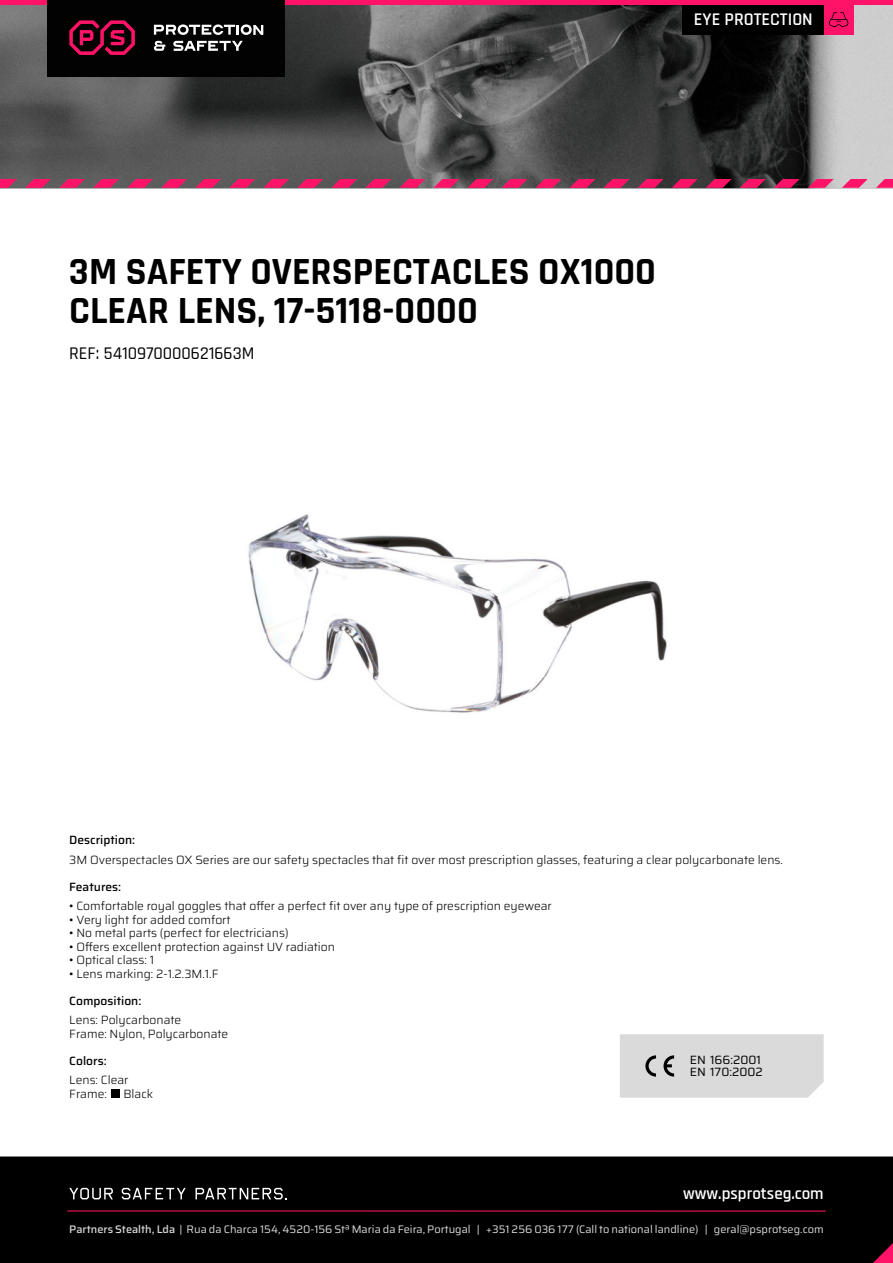
<style>
.page{position:relative;width:893px;height:1263px;background:#fff}
.page>*{position:absolute;margin:0;border:0;box-sizing:border-box;transform-origin:0 0}
.t1{font:700 38.85px/38.8px "Rajdhani";color:#000}
.t2{font:500 18px "Rajdhani";color:#000}
.t3{font:600 18px "Rajdhani";color:#fff}
.t4{font:600 16.95px "Rajdhani";color:#fff}
.t5{font:300 12px/13.5px "Saira";color:#000}
.t6{font:500 12px "Saira";color:#000}
.t7{font:12px/12px "Saira";color:#000}
.t8{font:10.95px "Saira";color:#dadada}
.s1{font-weight:500}
</style>
<div class="page">
<img style="left:0;top:5px;width:893px;height:183px">
<div style="left:0;top:1156px;width:893px;height:107px;background:#000"></div>
<svg style="left:69px;top:1188px;width:44px;height:11px"></svg>
<svg style="left:122px;top:1188px;width:64px;height:11px"></svg>
<svg style="left:195px;top:1188px;width:92px;height:11px"></svg>
<hr style="left:67px;top:1210px;width:759px;height:1px;background:#ff1368">
<div style="left:620px;top:1034px;width:204px;height:64px;background:#dadada"></div>
<div style="left:0;top:0;width:893px;height:5px;background:#ff1368"></div>
<div style="left:47px;top:0;width:238px;height:76px;background:#020202"></div>
<svg style="left:154px;top:41px;width:11px;height:10px"></svg>
<svg style="left:154px;top:24px;width:109px;height:11px"></svg>
<svg style="left:173px;top:41px;width:70px;height:10px"></svg>
<svg style="left:69px;top:20px;width:66px;height:35px"></svg>
<div style="left:682px;top:5px;width:142px;height:29px;background:#000"></div>
<div style="left:824px;top:5px;width:29px;height:29px;background:#ff1368"></div>
<svg style="left:829px;top:12px;width:19px;height:15px"></svg>
<svg style="left:873px;top:1243px;width:20px;height:20px"></svg>
<svg style="left:0;top:179px;width:17px;height:9px"></svg>
<svg style="left:263px;top:179px;width:26px;height:9px"></svg>
<svg style="left:536px;top:179px;width:25px;height:9px"></svg>
<svg style="left:740px;top:179px;width:26px;height:9px"></svg>
<svg style="left:127px;top:179px;width:26px;height:9px"></svg>
<svg style="left:399px;top:179px;width:26px;height:9px"></svg>
<svg style="left:672px;top:179px;width:26px;height:9px"></svg>
<svg style="left:876px;top:179px;width:17px;height:9px"></svg>
<svg style="left:59px;top:179px;width:26px;height:9px"></svg>
<svg style="left:331px;top:179px;width:26px;height:9px"></svg>
<svg style="left:604px;top:179px;width:25px;height:9px"></svg>
<svg style="left:808px;top:179px;width:26px;height:9px"></svg>
<svg style="left:195px;top:179px;width:26px;height:9px"></svg>
<svg style="left:468px;top:179px;width:25px;height:9px"></svg>
<svg style="left:25px;top:179px;width:26px;height:9px"></svg>
<svg style="left:297px;top:179px;width:26px;height:9px"></svg>
<svg style="left:570px;top:179px;width:25px;height:9px"></svg>
<svg style="left:774px;top:179px;width:26px;height:9px"></svg>
<svg style="left:161px;top:179px;width:26px;height:9px"></svg>
<svg style="left:434px;top:179px;width:25px;height:9px"></svg>
<svg style="left:706px;top:179px;width:26px;height:9px"></svg>
<svg style="left:93px;top:179px;width:26px;height:9px"></svg>
<svg style="left:365px;top:179px;width:26px;height:9px"></svg>
<svg style="left:638px;top:179px;width:25px;height:9px"></svg>
<svg style="left:842px;top:179px;width:26px;height:9px"></svg>
<svg style="left:229px;top:179px;width:26px;height:9px"></svg>
<svg style="left:502px;top:179px;width:25px;height:9px"></svg>
<div style="left:111px;top:1089px;width:8px;height:9px;background:#000"></div>
<img style="left:248px;top:514px;width:419px;height:199px">
<h2 class="t3" style="left:694px;top:8px;width:120px">EYE PROTECTION</h2>
<h1 class="t1" style="left:69px;top:254px;width:588px">3M SAFETY OVERSPECTACLES OX1000<br>CLEAR LENS, 17-5118-0000</h1>
<h2 class="t2" style="left:69px;top:342px;width:187px">REF: 5410970000621663M</h2>
<p class="t6" style="left:69px;top:830px;width:67px">Description:</p>
<p class="t5" style="left:69px;top:853px;width:715px">3M Overspectacles OX Series are our safety spectacles that fit over most prescription glasses, featuring a clear polycarbonate lens.</p>
<p class="t6" style="left:69px;top:877px;width:53px">Features:</p>
<p class="t5" style="left:69px;top:899px;width:484px">• Comfortable royal goggles that offer a perfect fit over any type of prescription eyewear</p>
<p class="t5" style="left:69px;top:913px;width:163px">• Very light for added comfort</p>
<p class="t5" style="left:69px;top:926px;width:221px">• No metal parts (perfect for electricians)</p>
<p class="t5" style="left:69px;top:940px;width:267px">• Offers excellent protection against UV radiation</p>
<p class="t5" style="left:69px;top:953px;width:86px">• Optical class: 1</p>
<p class="t5" style="left:69px;top:967px;width:151px">• Lens marking: 2-1.2.3M.1.F</p>
<p class="t6" style="left:69px;top:991px;width:74px">Composition:</p>
<p class="t5" style="left:69px;top:1013px;width:161px">Lens: Polycarbonate<br>Frame: Nylon, Polycarbonate</p>
<p class="t6" style="left:69px;top:1051px;width:39px">Colors:</p>
<p class="t5" style="left:69px;top:1073px;width:61px">Lens: Clear<br>Frame:</p>
<p class="t7" style="left:690px;top:1054px;width:74px">EN 166:2001<br>EN 170:2002</p>
<p class="t5" style="left:123px;top:1087px;width:31px">Black</p>
<h3 class="t4" style="left:683px;top:1183px;width:142px">www.psprotseg.com</h3>
<p class="t8" style="left:69px;top:1221px;width:756px"><span class="s1">Partners Stealth, Lda</span> | Rua da Charca 154, 4520-156 Stª Maria da Feira, Portugal | +351 256 036 177 (Call to national landline) | geral@psprotseg.com</p>
</div>
